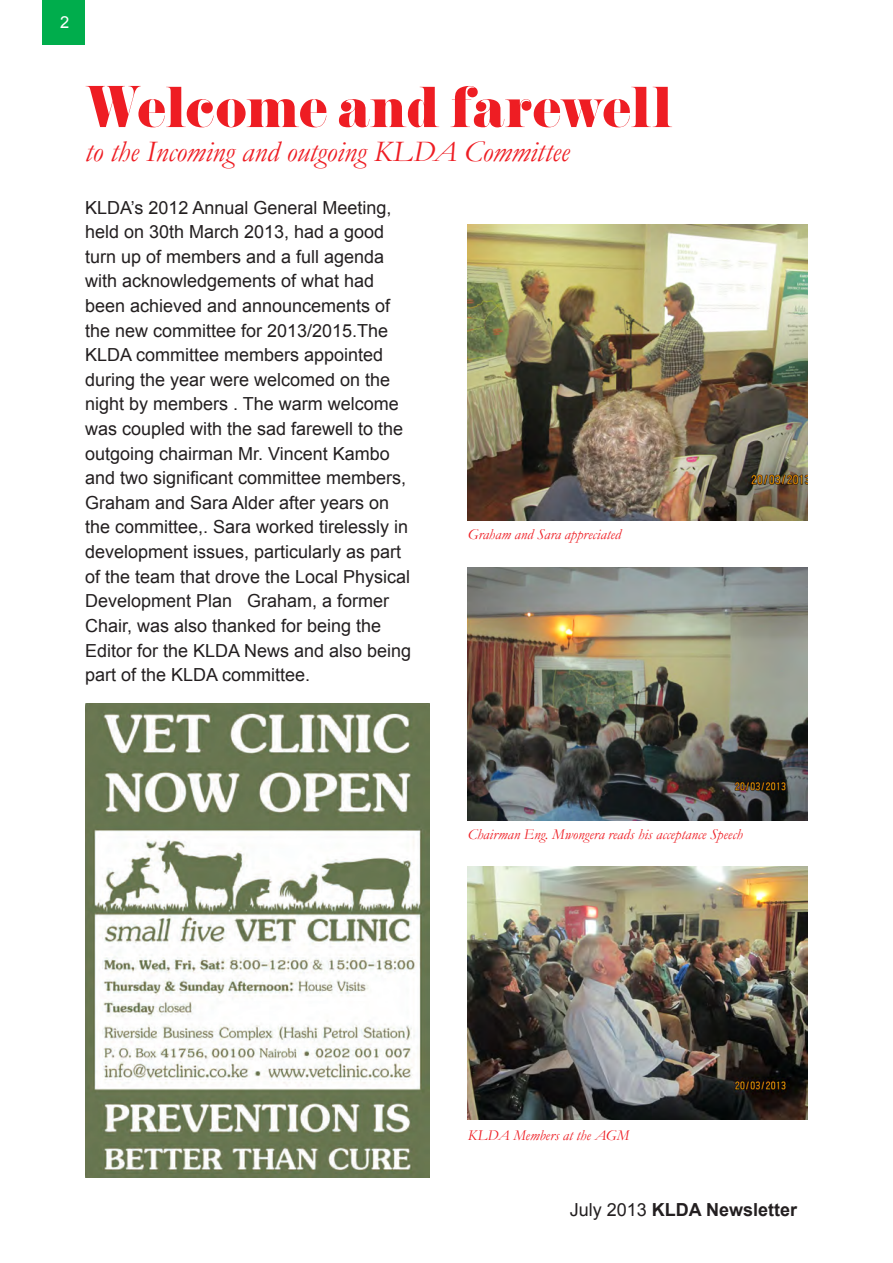
<style>
.page{position:relative;width:893px;height:1263px;background:#fff}
.page>*{position:absolute;margin:0;border:0;box-sizing:border-box;transform-origin:0 0}
.Title___Circle_1{font:52.5px "Pistilli";letter-spacing:-.025em;color:#ee1d23}
.Title___Circle_1-2{font:italic 30px "Garamond";letter-spacing:-.005em;color:#ee1d23}
.t1{font:18px/24.6px "Arial";color:#231f20}
.t2{font:700 18px "Arial";color:#231f20}
.t3{font:16.5px "Arial";color:#fff}
.Title___Circle_1-3{font:italic 15px "Garamond";letter-spacing:.005em;color:#ee1d23}
.s1{font-weight:400}
</style>
<div class="page">
<div style="left:43px;top:0;width:42px;height:45px;background:#00ad4c"></div>
<img style="left:468px;top:224px;width:340px;height:297px">
<img style="left:468px;top:867px;width:340px;height:253px">
<img style="left:468px;top:567px;width:340px;height:253px">
<img style="left:85px;top:703px;width:344px;height:475px">
<p class="t3" style="left:60px;top:12px;width:11px">2</p>
<p class="Title___Circle_1" style="left:85px;top:73px;width:589px">Welcome and farewell</p>
<p class="Title___Circle_1-2" style="left:85px;top:131px;width:486px">to the Incoming and outgoing KLDA Committee</p>
<p class="t1" style="left:85px;top:195px;width:328px">KLDA’s 2012 Annual General Meeting, held on 30th March 2013, had a good turn up of members and a full agenda with acknowledgements of what had been achieved and announcements of the new committee for 2013/2015.The KLDA committee members appointed during the year were welcomed on the night by members . The warm welcome was coupled with the sad farewell to the outgoing chairman Mr. Vincent Kambo and two significant committee members, Graham and Sara Alder after years on the committee,. Sara worked tirelessly in development issues, particularly as part of the team that drove the Local Physical Development Plan Graham, a former Chair, was also thanked for being the Editor for the KLDA News and also being part of the KLDA committee.</p>
<p class="Title___Circle_1-3" style="left:468px;top:524px;width:155px">Graham and Sara appreciated</p>
<p class="Title___Circle_1-3" style="left:468px;top:824px;width:276px">Chairman Eng. Mwongera reads his acceptance Speech</p>
<p class="Title___Circle_1-3" style="left:468px;top:1125px;width:163px">KLDA Members at the AGM</p>
<p class="t2" style="left:570px;top:1198px;width:229px"><span class="s1">July 2013</span> KLDA Newsletter</p>
</div>
